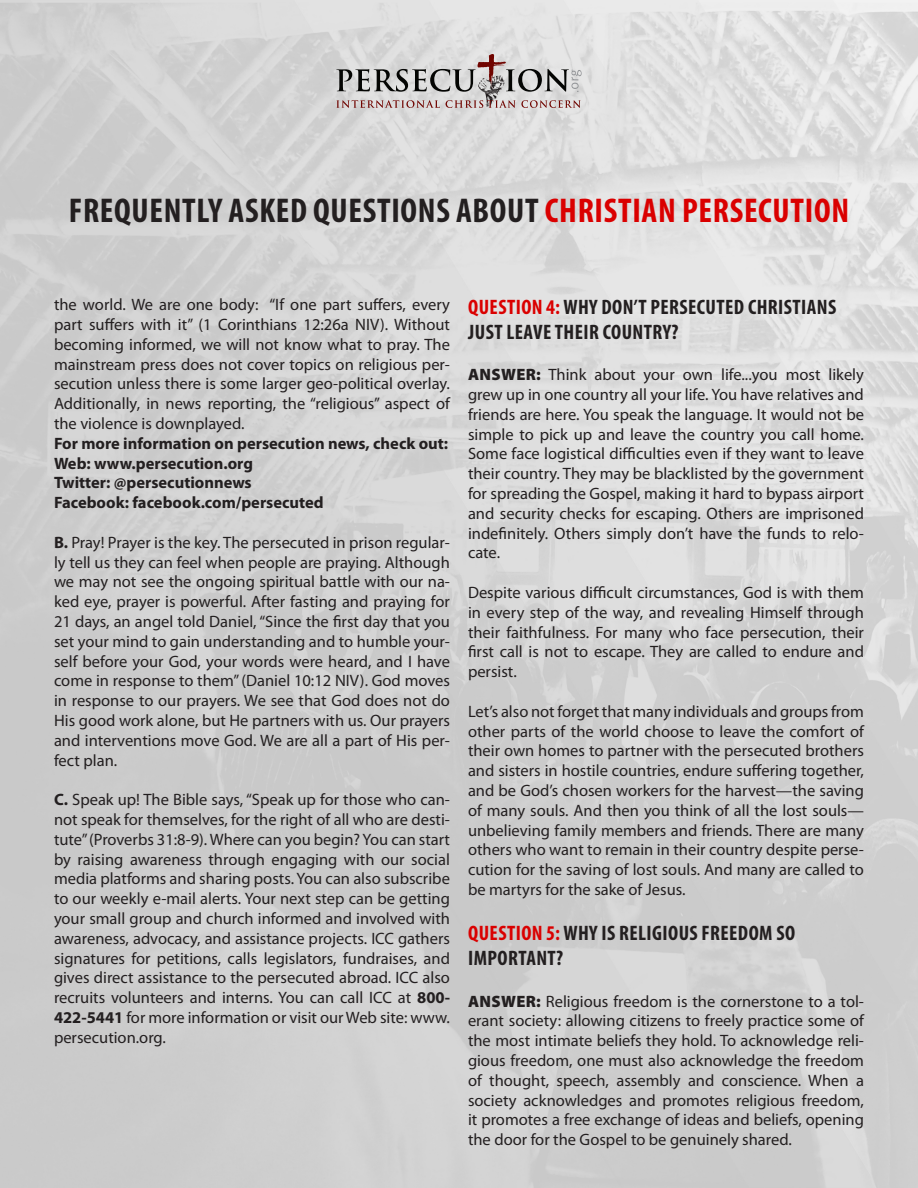
<style>
.page{position:relative;width:918px;height:1188px;background:#fff}
.page>*{position:absolute;margin:0;border:0;box-sizing:border-box;transform-origin:0 0}
.t1{font:700 condensed 34.5px "Myriad Pro";letter-spacing:.02em;color:#231f20}
.t2{font:700 condensed 21px/25.2px "Myriad Pro";letter-spacing:.02em;color:#231f20}
.t3{font:16.5px/19.8px "Myriad Pro";color:#231f20;text-align:justify}
.t4{font:700 16.5px "Myriad Pro";color:#231f20}
.s1{color:#da0000}
.s2{font-weight:700}
.s3{font-weight:900}
</style>
<div class="page">
<img style="left:0;top:0;width:918px;height:1188px">
<svg style="left:336px;top:54px;width:246px;height:54px"></svg>
<p class="t1" style="left:69px;top:189px;width:782px">FREQUENTLY ASKED QUESTIONS ABOUT <span class="s1">CHRISTIAN PERSECUTION</span></p>
<p class="t3" style="left:54px;top:294px;width:398px">the world. We are one body: “If one part suffers, every part suffers with it” (1 Corinthians 12:26a NIV). Without becoming informed, we will not know what to pray. The mainstream press does not cover topics on religious per&shy;secution unless there is some larger geo-political overlay.<br>Additionally, in news reporting, the “religious” aspect of the violence is downplayed.</p>
<p class="t4" style="left:54px;top:432px;width:396px">For more information on persecution news, check out:</p>
<p class="t4" style="left:54px;top:452px;width:201px">Web: www.persecution.org</p>
<p class="t4" style="left:54px;top:472px;width:199px">Twitter: @persecutionnews</p>
<p class="t4" style="left:54px;top:492px;width:271px">Facebook: facebook.com/persecuted</p>
<p class="t3" style="left:54px;top:532px;width:398px"><span class="s2">B.</span> Pray! Prayer is the key. The persecuted in prison regular&shy;ly tell us they can feel when people are praying. Although we may not see the ongoing spiritual battle with our na&shy;ked eye, prayer is powerful. After fasting and praying for 21 days, an angel told Daniel, “Since the first day that you set your mind to gain understanding and to humble your&shy;self before your God, your words were heard, and I have come in response to them” (Daniel 10:12 NIV). God moves in response to our prayers. We see that God does not do His good work alone, but He partners with us. Our prayers and interventions move God. We are all a part of His per&shy;fect plan.</p>
<p class="t3" style="left:54px;top:789px;width:398px"><span class="s2">C.</span> Speak up! The Bible says, “Speak up for those who can&shy;not speak for themselves, for the right of all who are desti&shy;tute” (Proverbs 31:8-9). Where can you begin? You can start by raising awareness through engaging with our social media platforms and sharing posts. You can also subscribe to our weekly e-mail alerts. Your next step can be getting your small group and church informed and involved with awareness, advocacy, and assistance projects. ICC gathers signatures for petitions, calls legislators, fundraises, and gives direct assistance to the persecuted abroad. ICC also recruits volunteers and interns. You can call ICC at <span class="s2">800- 422-5441</span> for more information or visit our Web site: www. persecution.org.</p>
<p class="t2" style="left:468px;top:293px;width:370px"><span class="s1">QUESTION 4:</span> WHY DON’T PERSECUTED CHRISTIANS<br>JUST LEAVE THEIR COUNTRY?</p>
<p class="t3" style="left:468px;top:364px;width:398px"><span class="s3">ANSWER:</span> Think about your own life...you most likely grew up in one country all your life. You have relatives and friends are here. You speak the language. It would not be simple to pick up and leave the country you call home.<br>Some face logistical difficulties even if they want to leave their country. They may be blacklisted by the government for spreading the Gospel, making it hard to bypass airport and security checks for escaping. Others are imprisoned indefinitely. Others simply don’t have the funds to relo&shy;cate.</p>
<p class="t3" style="left:468px;top:582px;width:398px">Despite various difficult circumstances, God is with them in every step of the way, and revealing Himself through their faithfulness. For many who face persecution, their first call is not to escape. They are called to endure and persist.</p>
<p class="t3" style="left:468px;top:701px;width:398px">Let’s also not forget that many individuals and groups from other parts of the world choose to leave the comfort of their own homes to partner with the persecuted brothers and sisters in hostile countries, endure suffering together, and be God’s chosen workers for the harvest—the saving of many souls. And then you think of all the lost souls— unbelieving family members and friends. There are many others who want to remain in their country despite perse&shy;cution for the saving of lost souls. And many are called to be martyrs for the sake of Jesus.</p>
<p class="t2" style="left:468px;top:920px;width:328px"><span class="s1">QUESTION 5:</span> WHY IS RELIGIOUS FREEDOM SO</p>
<p class="t2" style="left:468px;top:945px;width:96px">IMPORTANT?</p>
<p class="t3" style="left:468px;top:991px;width:398px"><span class="s3">ANSWER:</span> Religious freedom is the cornerstone to a tol&shy;erant society: allowing citizens to freely practice some of the most intimate beliefs they hold. To acknowledge reli&shy;gious freedom, one must also acknowledge the freedom of thought, speech, assembly and conscience. When a society acknowledges and promotes religious freedom, it promotes a free exchange of ideas and beliefs, opening the door for the Gospel to be genuinely shared.</p>
</div>
